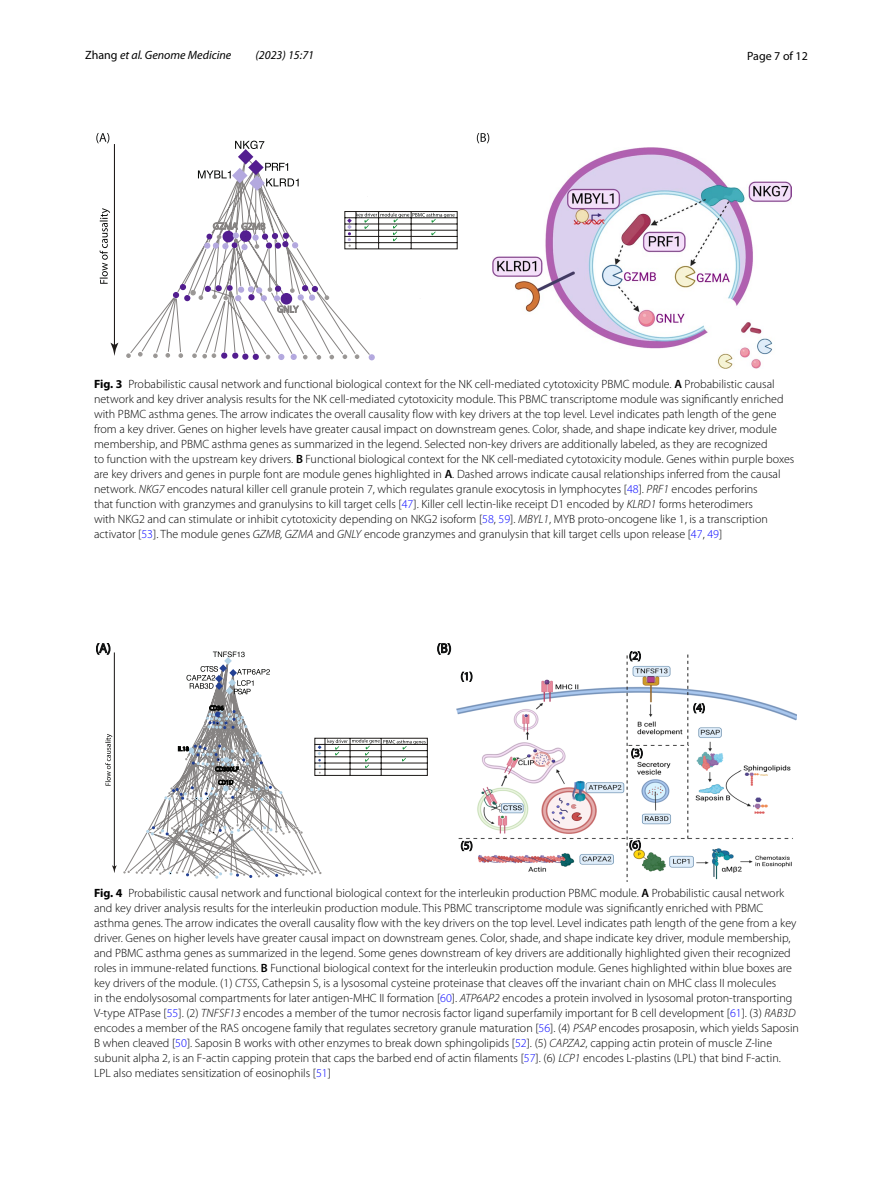
<style>
.page{position:relative;width:893px;height:1187px;background:#fff}
.page>*{position:absolute;margin:0;border:0;box-sizing:border-box;transform-origin:0 0}
.t1{font:300 12px/15px "Myriad Pro";color:#000}
.t2{font:italic 12px "Myriad Pro";color:#000}
.t3{font:12px "Myriad Pro";color:#000}
.s1{font-style:normal}
.s2{font-weight:700}
.s3{font-weight:600}
.s4{font-style:italic}
.s5{color:#00f}
</style>
<div class="page">
<img style="left:492px;top:147px;width:299px;height:222px">
<svg style="left:130px;top:171px;width:240px;height:184px"></svg>
<div style="left:232px;top:352px;width:6px;height:7px;background:#531e90;border-radius:50%"></div>
<svg style="left:192px;top:352px;width:35px;height:6px"></svg>
<div style="left:242px;top:353px;width:6px;height:7px;background:#531e90;border-radius:50%"></div>
<div style="left:241px;top:244px;width:7px;height:6px;background:#b4a9df;border-radius:50%"></div>
<svg style="left:343px;top:354px;width:4px;height:5px"></svg>
<svg style="left:355px;top:354px;width:4px;height:5px"></svg>
<svg style="left:317px;top:355px;width:4px;height:4px"></svg>
<svg style="left:138px;top:352px;width:5px;height:4px"></svg>
<svg style="left:329px;top:355px;width:5px;height:4px"></svg>
<svg style="left:369px;top:354px;width:6px;height:6px"></svg>
<svg style="left:153px;top:353px;width:5px;height:5px"></svg>
<div style="left:238px;top:286px;width:6px;height:7px;background:#b4a9df;border-radius:50%"></div>
<svg style="left:291px;top:354px;width:6px;height:6px"></svg>
<svg style="left:165px;top:353px;width:5px;height:4px"></svg>
<svg style="left:278px;top:354px;width:6px;height:6px"></svg>
<svg style="left:303px;top:355px;width:5px;height:4px"></svg>
<svg style="left:178px;top:353px;width:5px;height:5px"></svg>
<svg style="left:126px;top:353px;width:5px;height:5px"></svg>
<svg style="left:266px;top:354px;width:4px;height:5px"></svg>
<svg style="left:253px;top:354px;width:6px;height:6px"></svg>
<svg style="left:325px;top:295px;width:4px;height:5px"></svg>
<svg style="left:198px;top:141px;width:101px;height:50px"></svg>
<svg style="left:173px;top:284px;width:69px;height:17px"></svg>
<svg style="left:206px;top:221px;width:92px;height:28px"></svg>
<svg style="left:248px;top:285px;width:70px;height:28px"></svg>
<hr style="left:114px;top:144px;width:1px;height:203px;background:#1f1b1a">
<svg style="left:111px;top:342px;width:7px;height:13px"></svg>
<svg style="left:100px;top:208px;width:10px;height:76px"></svg>
<svg style="left:344px;top:211px;width:114px;height:38px"></svg>
<svg style="left:96px;top:133px;width:13px;height:10px"></svg>
<svg style="left:477px;top:133px;width:12px;height:10px"></svg>
<img style="left:457px;top:654px;width:340px;height:227px">
<hr style="left:114px;top:652px;width:1px;height:215px;background:#1f1b1a">
<svg style="left:112px;top:865px;width:5px;height:7px"></svg>
<svg style="left:105px;top:734px;width:7px;height:51px"></svg>
<svg style="left:123px;top:651px;width:305px;height:227px"></svg>
<svg style="left:96px;top:643px;width:14px;height:11px"></svg>
<svg style="left:437px;top:643px;width:14px;height:11px"></svg>
<svg style="left:461px;top:671px;width:12px;height:11px"></svg>
<svg style="left:629px;top:651px;width:12px;height:10px"></svg>
<svg style="left:631px;top:748px;width:12px;height:10px"></svg>
<svg style="left:693px;top:703px;width:12px;height:10px"></svg>
<svg style="left:461px;top:840px;width:12px;height:11px"></svg>
<svg style="left:629px;top:839px;width:12px;height:11px"></svg>
<p class="t2" style="left:85px;top:48px;width:148px"><span class="s1">Zhang</span> et al. Genome Medicine</p>
<p class="t2" style="left:255px;top:48px;width:60px">(2023) 15:71</p>
<p class="t3" style="left:747px;top:48px;width:62px">Page 7 of 12</p>
<p class="t1" style="left:94px;top:377px;width:702px"><span class="s2">Fig. 3</span> Probabilistic causal network and functional biological context for the NK cell-mediated cytotoxicity PBMC module. <span class="s3">A</span> Probabilistic causal network and key driver analysis results for the NK cell-mediated cytotoxicity module. This PBMC transcriptome module was significantly enriched with PBMC asthma genes. The arrow indicates the overall causality flow with key drivers at the top level. Level indicates path length of the gene from a key driver. Genes on higher levels have greater causal impact on downstream genes. Color, shade, and shape indicate key driver, module membership, and PBMC asthma genes as summarized in the legend. Selected non-key drivers are additionally labeled, as they are recognized<br>to function with the upstream key drivers. <span class="s3">B</span> Functional biological context for the NK cell-mediated cytotoxicity module. Genes within purple boxes are key drivers and genes in purple font are module genes highlighted in <span class="s3">A</span>. Dashed arrows indicate causal relationships inferred from the causal network. <span class="s4">NKG7</span> encodes natural killer cell granule protein 7, which regulates granule exocytosis in lymphocytes [<span class="s5">48</span>]. <span class="s4">PRF1</span> encodes perforins<br>that function with granzymes and granulysins to kill target cells [<span class="s5">47</span>]. Killer cell lectin-like receipt D1 encoded by <span class="s4">KLRD1</span> forms heterodimers<br>with NKG2 and can stimulate or inhibit cytotoxicity depending on NKG2 isoform [<span class="s5">58</span>, <span class="s5">59</span>]. <span class="s4">MBYL1</span>, MYB proto-oncogene like 1, is a transcription activator [<span class="s5">53</span>]. The module genes <span class="s4">GZMB, GZMA</span> and <span class="s4">GNLY</span> encode granzymes and granulysin that kill target cells upon release [<span class="s5">47</span>, <span class="s5">49</span>]</p>
<p class="t1" style="left:94px;top:885px;width:706px"><span class="s2">Fig. 4</span> Probabilistic causal network and functional biological context for the interleukin production PBMC module. <span class="s3">A</span> Probabilistic causal network and key driver analysis results for the interleukin production module. This PBMC transcriptome module was significantly enriched with PBMC asthma genes. The arrow indicates the overall causality flow with the key drivers on the top level. Level indicates path length of the gene from a key driver. Genes on higher levels have greater causal impact on downstream genes. Color, shade, and shape indicate key driver, module membership, and PBMC asthma genes as summarized in the legend. Some genes downstream of key drivers are additionally highlighted given their recognized roles in immune-related functions. <span class="s3">B</span> Functional biological context for the interleukin production module. Genes highlighted within blue boxes are key drivers of the module. (1) <span class="s4">CTSS</span>, Cathepsin S, is a lysosomal cysteine proteinase that cleaves off the invariant chain on MHC class II molecules<br>in the endolysosomal compartments for later antigen-MHC II formation [<span class="s5">60</span>]. <span class="s4">ATP6AP2</span> encodes a protein involved in lysosomal proton-transporting V-type ATPase [<span class="s5">55</span>]. (2) <span class="s4">TNFSF13</span> encodes a member of the tumor necrosis factor ligand superfamily important for B cell development [<span class="s5">61</span>]. (3) <span class="s4">RAB3D </span>encodes a member of the RAS oncogene family that regulates secretory granule maturation [<span class="s5">56</span>]. (4) <span class="s4">PSAP</span> encodes prosaposin, which yields Saposin B when cleaved [<span class="s5">50</span>]. Saposin B works with other enzymes to break down sphingolipids [<span class="s5">52</span>]. (5) <span class="s4">CAPZA2</span>, capping actin protein of muscle Z-line subunit alpha 2, is an F-actin capping protein that caps the barbed end of actin filaments [<span class="s5">57</span>]. (6) <span class="s4">LCP1</span> encodes L-plastins (LPL) that bind F-actin.<br>LPL also mediates sensitization of eosinophils [<span class="s5">51</span>]</p>
</div>
